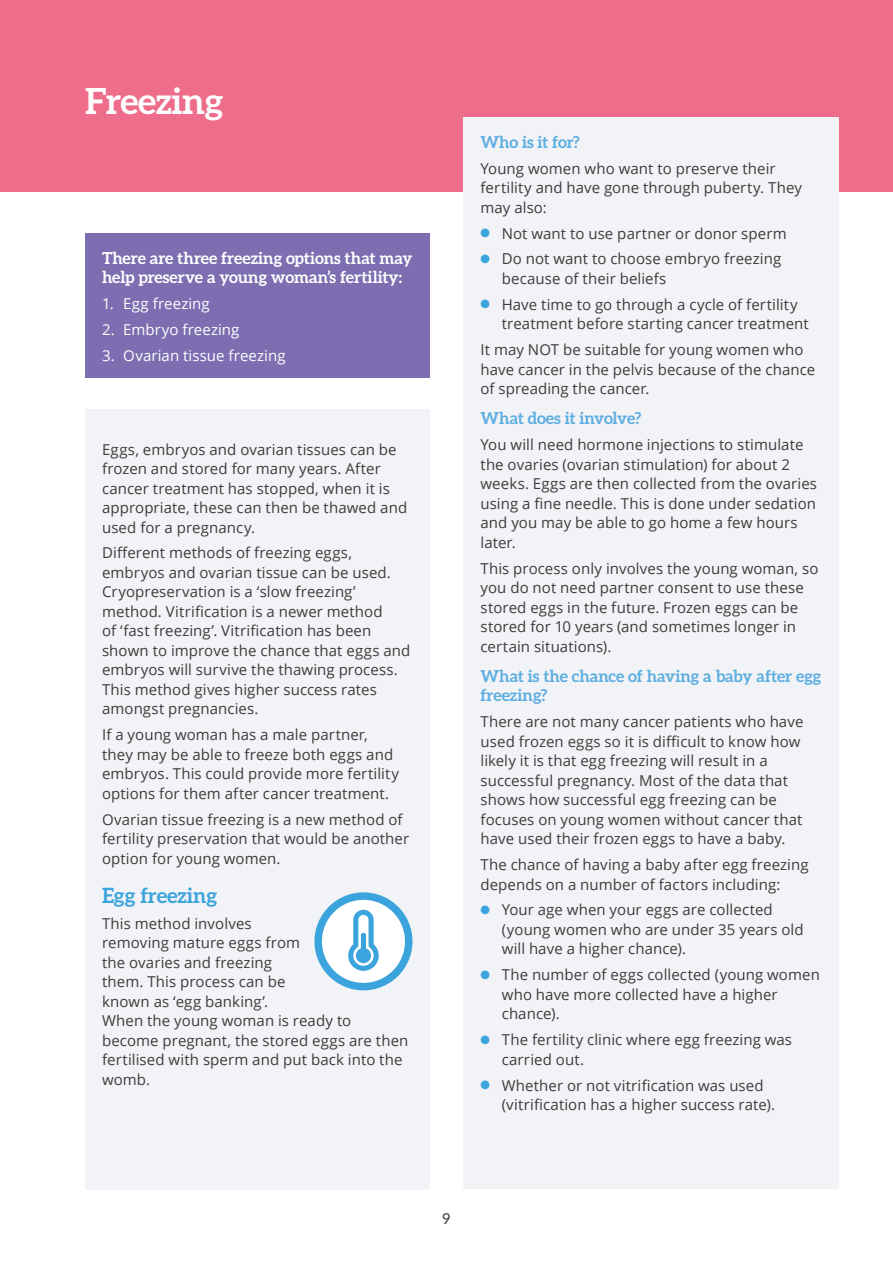
<style>
.page{position:relative;width:893px;height:1263px;background:#fff}
.page>*{position:absolute;margin:0;border:0;box-sizing:border-box;transform-origin:0 0}
.t1{font:700 36px "Aleo";letter-spacing:-.01em;color:#fff}
.t2{font:700 21px "Aleo";letter-spacing:-.005em;color:#3ca4dd}
.t3{font:700 16.5px/19.5px "Aleo";color:#fff}
.t4{font:700 16.5px/19.5px "Aleo";color:#5cade1}
.t5{font:700 16.5px "Aleo";letter-spacing:-.02em;color:#5cade1}
.t6{font:15px/19.5px "Open Sans";letter-spacing:.005em;color:#3c3c3b}
.t7{font:15px "Open Sans";letter-spacing:.005em;color:#fff}
.t8{font:15px "Aleo";color:#3c3c3b}
.s1{color:#3ca4dd}
</style>
<div class="page">
<div style="left:0;top:0;width:893px;height:191px;background:#ed6d8a"></div>
<div style="left:85px;top:409px;width:344px;height:780px;background:#f2f3f6"></div>
<div style="left:85px;top:234px;width:344px;height:144px;background:#7c6eb0"></div>
<div style="left:463px;top:118px;width:376px;height:1071px;background:#f2f3f6"></div>
<svg style="left:318px;top:896px;width:91px;height:91px;fill:#fff"></svg>
<div style="left:314px;top:892px;width:98px;height:98px;border:8px solid #3ca4dd;border-radius:50%"></div>
<svg style="left:348px;top:910px;width:31px;height:61px"></svg>
<h1 class="t1" style="left:85px;top:80px;width:140px">Freezing</h1>
<p class="t3" style="left:102px;top:248px;width:312px">There are three freezing options that may help preserve a young woman’s fertility:</p>
<p class="t7" style="left:102px;top:294px;width:109px">1. Egg freezing</p>
<p class="t7" style="left:102px;top:319px;width:139px">2. Embryo freezing</p>
<p class="t7" style="left:102px;top:345px;width:185px">3. Ovarian tissue freezing</p>
<p class="t6" style="left:102px;top:439px;width:307px">Eggs, embryos and ovarian tissues can be frozen and stored for many years. After cancer treatment has stopped, when it is appropriate, these can then be thawed and used for a pregnancy.</p>
<p class="t6" style="left:102px;top:543px;width:310px">Different methods of freezing eggs, embryos and ovarian tissue can be used.<br>Cryopreservation is a ‘slow freezing’ method. Vitrification is a newer method<br>of ‘fast freezing’. Vitrification has been shown to improve the chance that eggs and embryos will survive the thawing process.<br>This method gives higher success rates amongst pregnancies.</p>
<p class="t6" style="left:102px;top:725px;width:298px">If a young woman has a male partner, they may be able to freeze both eggs and embryos. This could provide more fertility options for them after cancer treatment.</p>
<p class="t6" style="left:102px;top:809px;width:309px">Ovarian tissue freezing is a new method of fertility preservation that would be another option for young women.</p>
<h2 class="t2" style="left:102px;top:883px;width:117px">Egg freezing</h2>
<p class="t6" style="left:102px;top:913px;width:308px">This method involves<br>removing mature eggs from<br>the ovaries and freezing<br>them. This process can be<br>known as ‘egg banking’.<br>When the young woman is ready to become pregnant, the stored eggs are then fertilised with sperm and put back into the womb.</p>
<p class="t4" style="left:480px;top:132px;width:101px">Who is it for?</p>
<p class="t6" style="left:480px;top:158px;width:323px">Young women who want to preserve their fertility and have gone through puberty. They may also:</p>
<p class="t6" style="left:480px;top:223px;width:308px"><span class="s1">●</span> Not want to use partner or donor sperm</p>
<p class="t6" style="left:502px;top:249px;width:281px;text-indent:-21px"><span class="s1">●</span> Do not want to choose embryo freezing because of their beliefs</p>
<p class="t6" style="left:502px;top:294px;width:309px;text-indent:-21px"><span class="s1">●</span> Have time to go through a cycle of fertility treatment before starting cancer treatment</p>
<p class="t6" style="left:480px;top:340px;width:336px">It may NOT be suitable for young women who have cancer in the pelvis because of the chance of spreading the cancer.</p>
<p class="t5" style="left:480px;top:409px;width:162px">What does it involve?</p>
<p class="t6" style="left:480px;top:435px;width:338px">You will need hormone injections to stimulate the ovaries (ovarian stimulation) for about 2 weeks. Eggs are then collected from the ovaries using a fine needle. This is done under sedation and you may be able to go home a few hours later.</p>
<p class="t6" style="left:480px;top:558px;width:339px">This process only involves the young woman, so you do not need partner consent to use these stored eggs in the future. Frozen eggs can be stored for 10 years (and sometimes longer in certain situations).</p>
<p class="t4" style="left:480px;top:666px;width:342px">What is the chance of having a baby after egg freezing?</p>
<p class="t6" style="left:480px;top:712px;width:324px">There are not many cancer patients who have used frozen eggs so it is difficult to know how likely it is that egg freezing will result in a successful pregnancy. Most of the data that shows how successful egg freezing can be focuses on young women without cancer that have used their frozen eggs to have a baby.</p>
<p class="t6" style="left:480px;top:854px;width:330px">The chance of having a baby after egg freezing depends on a number of factors including:</p>
<p class="t6" style="left:502px;top:900px;width:303px;text-indent:-21px"><span class="s1">●</span> Your age when your eggs are collected (young women who are under 35 years old will have a higher chance).</p>
<p class="t6" style="left:502px;top:965px;width:320px;text-indent:-21px"><span class="s1">●</span> The number of eggs collected (young women who have more collected have a higher chance).</p>
<p class="t6" style="left:502px;top:1030px;width:292px;text-indent:-21px"><span class="s1">●</span> The fertility clinic where egg freezing was carried out.</p>
<p class="t6" style="left:502px;top:1075px;width:275px;text-indent:-21px"><span class="s1">●</span> Whether or not vitrification was used (vitrification has a higher success rate).</p>
<p class="t8" style="left:443px;top:1210px;width:9px">9</p>
</div>
